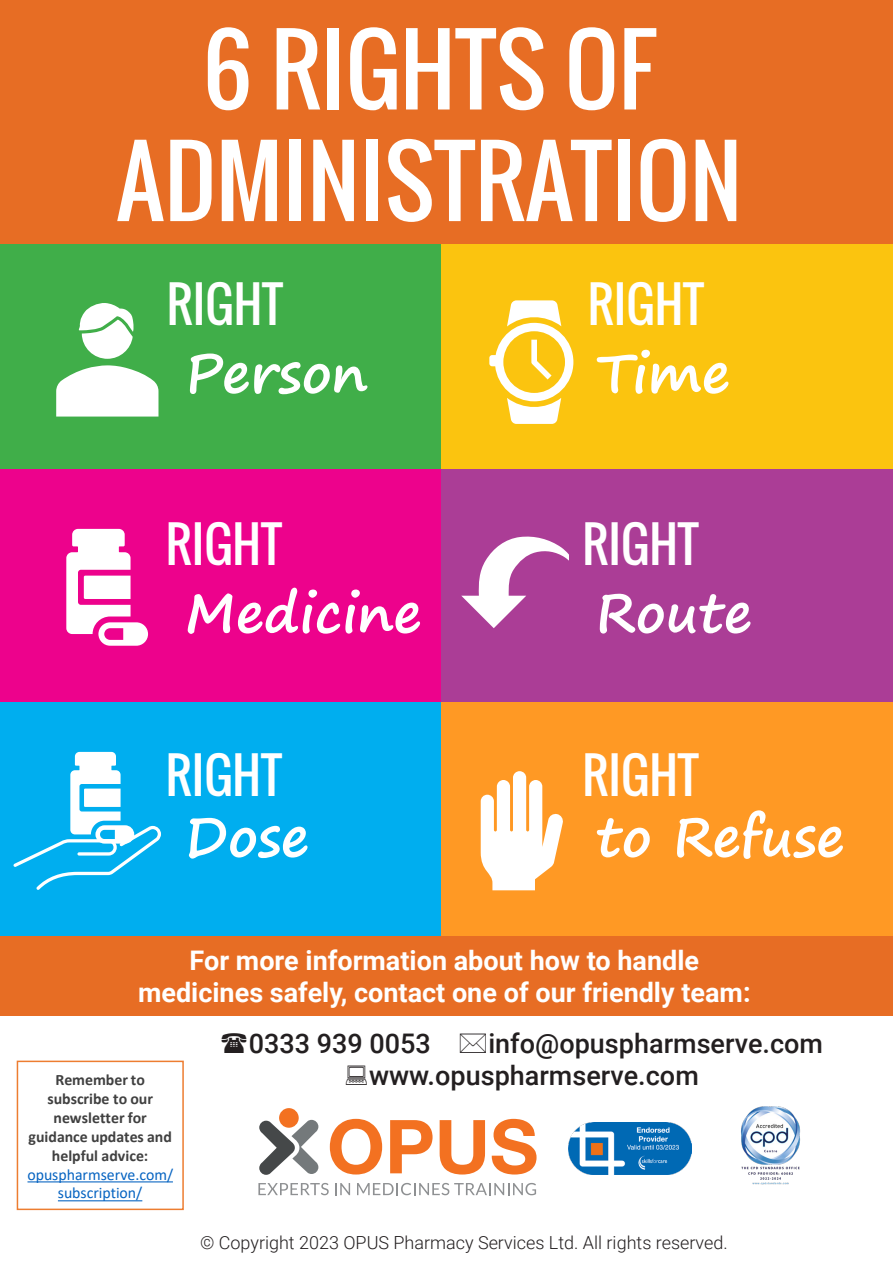
<style>
.page{position:relative;width:893px;height:1263px;background:#fff}
.page>*{position:absolute;margin:0;border:0;box-sizing:border-box;transform-origin:0 0}
.t1{font:93px/111.6px "Oswald";color:#fff;text-align:center}
.t2{font:700 54px "Segoe Print";color:#fff}
.t3{font:48px "Oswald";color:#fff}
.t4{font:700 27px/32.4px "Roboto";color:#fff;text-align:center}
.t5{font:500 27px/32.4px "Roboto";color:#231f20}
.t6{font:300 18px "Roboto";color:#231f20}
.t7{font:700 15.9px/18.9px "Calibri";letter-spacing:-.005em;color:#404040;text-align:center}
.s1{font-weight:400;color:#0563c1}
</style>
<div class="page">
<div style="left:0;top:0;width:893px;height:244px;background:#e76d24"></div>
<div style="left:0;top:244px;width:442px;height:234px;background:#40ae49"></div>
<div style="left:442px;top:244px;width:451px;height:234px;background:#fbc40f"></div>
<div style="left:0;top:469px;width:445px;height:234px;background:#ed028c"></div>
<div style="left:0;top:702px;width:442px;height:234px;background:#00aeef"></div>
<div style="left:442px;top:469px;width:451px;height:234px;background:#ab3d96"></div>
<div style="left:442px;top:702px;width:451px;height:234px;background:#ff9924"></div>
<svg style="left:56px;top:365px;width:102px;height:52px;background:#e4f3e5"></svg>
<svg style="left:78px;top:303px;width:56px;height:56px"></svg>
<svg style="left:489px;top:300px;width:84px;height:124px"></svg>
<svg style="left:66px;top:529px;width:82px;height:117px"></svg>
<svg style="left:461px;top:536px;width:107px;height:92px"></svg>
<svg style="left:13px;top:752px;width:148px;height:138px"></svg>
<svg style="left:481px;top:771px;width:82px;height:119px"></svg>
<div style="left:0;top:936px;width:893px;height:79px;background:#e76d24"></div>
<svg style="left:330px;top:1119px;width:52px;height:55px"></svg>
<svg style="left:390px;top:1120px;width:43px;height:53px"></svg>
<svg style="left:440px;top:1120px;width:45px;height:54px"></svg>
<svg style="left:492px;top:1119px;width:45px;height:55px"></svg>
<svg style="left:259px;top:1120px;width:59px;height:55px"></svg>
<div style="left:279px;top:1108px;width:20px;height:20px;background:#f37121;border-radius:50%"></div>
<svg style="left:258px;top:1183px;width:71px;height:12px"></svg>
<svg style="left:335px;top:1183px;width:15px;height:12px"></svg>
<svg style="left:357px;top:1183px;width:179px;height:12px"></svg>
<div style="left:17px;top:1060px;width:167px;height:150px;border:2px solid #ed7d31"></div>
<svg style="left:27px;top:1181px;width:146px;height:1px"></svg>
<svg style="left:58px;top:1200px;width:84px;height:1px"></svg>
<img style="left:568px;top:1123px;width:123px;height:51px">
<img style="left:741px;top:1106px;width:60px;height:79px">
<p class="t1" style="left:116px;top:13px;width:627px">6 RIGHTS OF<br>ADMINISTRATION</p>
<p class="t3" style="left:167px;top:268px;width:118px">RIGHT</p>
<p class="t3" style="left:588px;top:268px;width:118px">RIGHT</p>
<p class="t2" style="left:185px;top:324px;width:184px">Person</p>
<p class="t2" style="left:596px;top:324px;width:135px">Time</p>
<p class="t3" style="left:166px;top:508px;width:118px">RIGHT</p>
<p class="t3" style="left:583px;top:508px;width:118px">RIGHT</p>
<p class="t2" style="left:185px;top:564px;width:238px">Medicine</p>
<p class="t2" style="left:596px;top:564px;width:157px">Route</p>
<p class="t3" style="left:166px;top:739px;width:118px">RIGHT</p>
<p class="t3" style="left:583px;top:739px;width:118px">RIGHT</p>
<p class="t2" style="left:185px;top:788px;width:125px">Dose</p>
<p class="t2" style="left:596px;top:788px;width:250px">to Refuse</p>
<p class="t4" style="left:138px;top:943px;width:614px">For more information about how to handle medicines safely, contact one of our friendly team:</p>
<p class="t5" style="left:249px;top:1026px;width:184px">0333 939 0053</p>
<p class="t5" style="left:369px;top:1026px;width:456px;text-indent:119px">info@opuspharmserve.com www.opuspharmserve.com</p>
<p class="t7" style="left:27px;top:1070px;width:147px">Remember to subscribe to our newsletter for guidance updates and helpful advice: <span class="s1">opuspharmserve.com/ subscription/</span></p>
<p class="t6" style="left:200px;top:1230px;width:529px">© Copyright 2023 OPUS Pharmacy Services Ltd. All rights reserved.</p>
</div>
